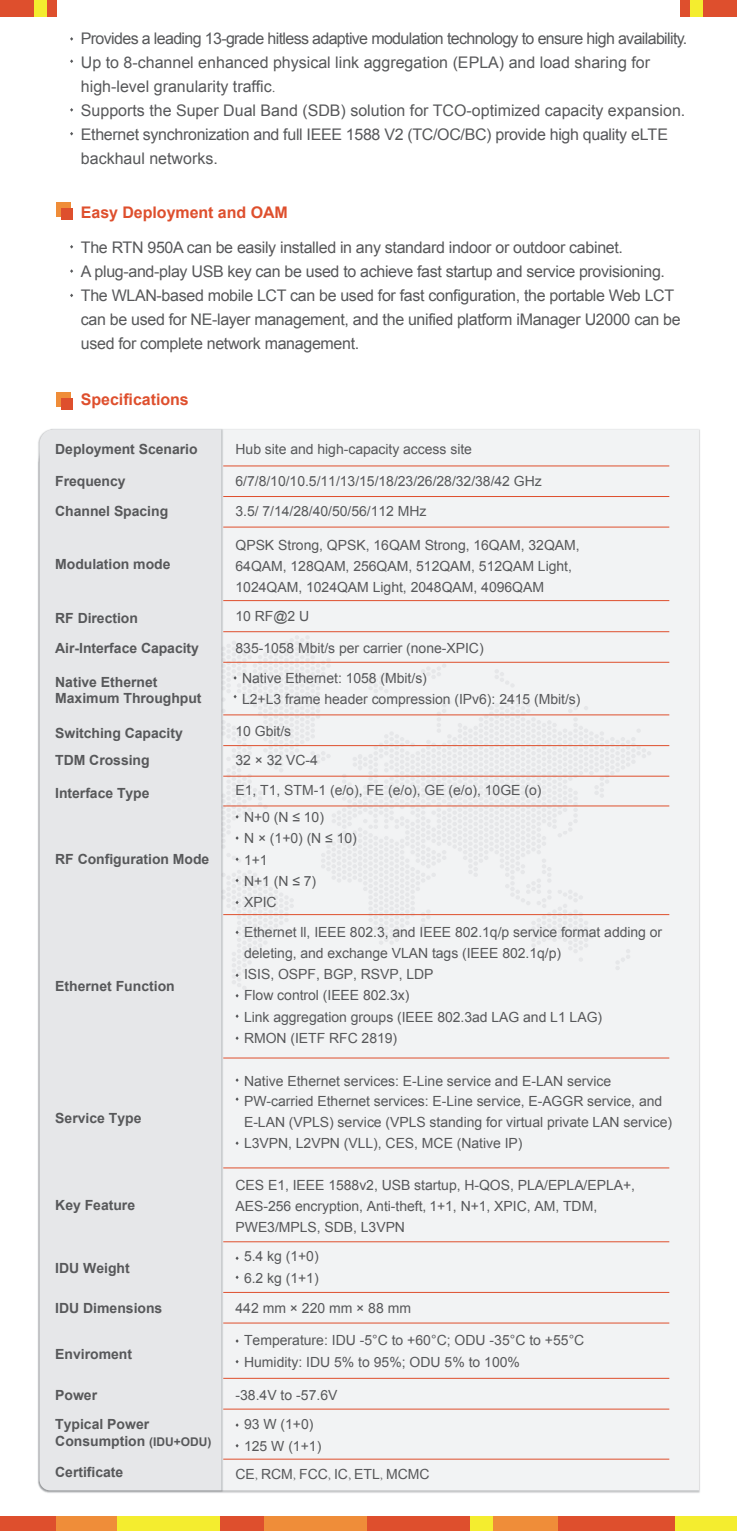
<style>
.page{position:relative;width:737px;height:1531px;background:#fff}
.page>*{position:absolute;margin:0;border:0;box-sizing:border-box;transform-origin:0 0}
.t1{font:16px/24px "Arial";color:#57585a}
.t2{font:16px/24px "Arial";letter-spacing:-.02em;color:#57585a}
.t3{font:700 16px "Arial";letter-spacing:-.005em;color:#de4f2d}
.t4{font:14px/21.2px "Arial";letter-spacing:-.005em;color:#57585a}
.t5{font:700 14px/16.8px "Arial";letter-spacing:-.005em;color:#57585a}
.s1{font-family:"Adobe Song Std";font-weight:300}
.s2{font-size:12px}
</style>
<div class="page">
<div style="left:450px;top:1517px;width:138px;height:14px;background:#f4ed2f"></div>
<div style="left:0;top:1517px;width:117px;height:14px;background:#de4f2d"></div>
<div style="left:56px;top:1517px;width:93px;height:14px;background:#ef8d39"></div>
<div style="left:673px;top:1517px;width:15px;height:14px;background:#f4ed2f"></div>
<div style="left:117px;top:1517px;width:80px;height:14px;background:#f4ed2f"></div>
<div style="left:210px;top:1517px;width:57px;height:14px;background:#de4f2d"></div>
<div style="left:265px;top:1517px;width:57px;height:14px;background:#ef8d39"></div>
<div style="left:197px;top:1517px;width:22px;height:14px;background:#f4ed2f"></div>
<div style="left:553px;top:1517px;width:121px;height:14px;background:#de4f2d"></div>
<div style="left:493px;top:1517px;width:65px;height:14px;background:#ef8d39"></div>
<div style="left:321px;top:1517px;width:47px;height:14px;background:#ef8d39"></div>
<div style="left:367px;top:1517px;width:102px;height:14px;background:#de4f2d"></div>
<div style="left:688px;top:1517px;width:49px;height:14px;background:#f4ed2f"></div>
<div style="left:0;top:0;width:57px;height:17px;background:#de4f2d"></div>
<div style="left:34px;top:0;width:12px;height:17px;background:#f4ed2f"></div>
<div style="left:680px;top:0;width:57px;height:17px;background:#de4f2d"></div>
<div style="left:691px;top:0;width:12px;height:17px;background:#f4ed2f"></div>
<div style="left:223px;top:429px;width:476px;height:1061px;background:#f2f3f4"></div>
<svg style="left:223px;top:635px;width:428px;height:355px;fill:#f2f3f4"></svg>
<img style="left:38px;top:429px;width:185px;height:1063px">
<div style="left:40px;top:429px;width:181px;height:1061px;background:#e6e7e9"></div>
<div style="left:56px;top:203px;width:15px;height:14px;background:#ef8d39"></div>
<div style="left:62px;top:208px;width:11px;height:12px;background:#de4f2d"></div>
<div style="left:56px;top:392px;width:15px;height:15px;background:#ef8d39"></div>
<div style="left:62px;top:398px;width:11px;height:11px;background:#de4f2d"></div>
<svg style="left:236px;top:815px;width:3px;height:4px"></svg>
<svg style="left:236px;top:836px;width:3px;height:4px"></svg>
<svg style="left:236px;top:857px;width:3px;height:4px"></svg>
<svg style="left:236px;top:878px;width:3px;height:4px"></svg>
<svg style="left:236px;top:930px;width:3px;height:4px"></svg>
<svg style="left:236px;top:973px;width:3px;height:4px"></svg>
<svg style="left:236px;top:1014px;width:3px;height:4px"></svg>
<svg style="left:236px;top:1078px;width:3px;height:4px"></svg>
<svg style="left:236px;top:1097px;width:3px;height:4px"></svg>
<svg style="left:236px;top:1339px;width:3px;height:4px"></svg>
<hr style="left:223px;top:466px;width:446px;height:1px;background:#de4f2d">
<hr style="left:223px;top:496px;width:446px;height:1px;background:#de4f2d">
<hr style="left:223px;top:527px;width:446px;height:1px;background:#de4f2d">
<hr style="left:223px;top:631px;width:446px;height:1px;background:#de4f2d">
<hr style="left:223px;top:662px;width:446px;height:1px;background:#de4f2d">
<hr style="left:223px;top:745px;width:446px;height:1px;background:#de4f2d">
<hr style="left:223px;top:776px;width:446px;height:1px;background:#de4f2d">
<hr style="left:223px;top:714px;width:446px;height:1px;background:#de4f2d">
<hr style="left:223px;top:805px;width:446px;height:1px;background:#de4f2d">
<hr style="left:223px;top:914px;width:446px;height:1px;background:#de4f2d">
<hr style="left:223px;top:1057px;width:446px;height:1px;background:#de4f2d">
<hr style="left:223px;top:1167px;width:446px;height:1px;background:#de4f2d">
<hr style="left:223px;top:1241px;width:446px;height:1px;background:#de4f2d">
<hr style="left:223px;top:1292px;width:446px;height:1px;background:#de4f2d">
<hr style="left:223px;top:1322px;width:446px;height:1px;background:#de4f2d">
<hr style="left:223px;top:1378px;width:446px;height:1px;background:#de4f2d">
<svg style="left:234px;top:676px;width:3px;height:4px"></svg>
<hr style="left:223px;top:600px;width:446px;height:1px;background:#de4f2d">
<svg style="left:236px;top:1036px;width:3px;height:4px"></svg>
<svg style="left:236px;top:1141px;width:3px;height:4px"></svg>
<hr style="left:223px;top:1409px;width:446px;height:1px;background:#de4f2d">
<hr style="left:223px;top:1459px;width:446px;height:1px;background:#de4f2d">
<svg style="left:236px;top:1423px;width:3px;height:4px"></svg>
<svg style="left:236px;top:900px;width:3px;height:4px"></svg>
<svg style="left:236px;top:1256px;width:3px;height:4px"></svg>
<svg style="left:236px;top:1275px;width:3px;height:4px"></svg>
<p class="t1" style="left:81px;top:26px;width:608px">Provides a leading 13-grade hitless adaptive modulation technology to ensure high availability.<br>Up to 8-channel enhanced physical link aggregation (EPLA) and load sharing for high-level granularity traffic<span class="s1">.<br></span>Supports the Super Dual Band (SDB) solution for TCO-optimized capacity expansion.<br>Ethernet synchronization and full IEEE 1588 V2 (TC/OC/BC) provide high quality eLTE backhaul networks.</p>
<p class="t3" style="left:81px;top:201px;width:208px">Easy Deployment and OAM</p>
<p class="t2" style="left:81px;top:236px;width:601px">The RTN 950A can be easily installed in any standard indoor or outdoor cabinet.<br>A plug-and-play USB key can be used to achieve fast startup and service provisioning.<br>The WLAN-based mobile LCT can be used for fast configuration, the portable Web LCT can be used for NE-layer management, and the unified platform iManager U2000 can be used for complete network management.</p>
<p class="t3" style="left:81px;top:389px;width:109px">Specifications</p>
<p class="t5" style="left:55px;top:441px;width:144px">Deployment Scenario</p>
<p class="t5" style="left:55px;top:473px;width:72px">Frequency</p>
<p class="t5" style="left:55px;top:503px;width:114px">Channel Spacing</p>
<p class="t5" style="left:55px;top:556px;width:117px">Modulation mode</p>
<p class="t5" style="left:55px;top:610px;width:84px">RF Direction</p>
<p class="t5" style="left:55px;top:640px;width:145px">Air-Interface Capacity</p>
<p class="t5" style="left:55px;top:673px;width:148px">Native Ethernet<br>Maximum Throughput</p>
<p class="t5" style="left:55px;top:720px;width:129px;line-height:27.2px">Switching Capacity<br>TDM Crossing</p>
<p class="t5" style="left:55px;top:785px;width:96px">Interface Type</p>
<p class="t5" style="left:55px;top:851px;width:156px">RF Configuration Mode</p>
<p class="t5" style="left:55px;top:978px;width:121px">Ethernet Function</p>
<p class="t5" style="left:55px;top:1110px;width:88px">Service Type</p>
<p class="t5" style="left:55px;top:1197px;width:81px">Key Feature</p>
<p class="t5" style="left:55px;top:1260px;width:76px">IDU Weight</p>
<p class="t5" style="left:55px;top:1300px;width:109px">IDU Dimensions</p>
<p class="t5" style="left:55px;top:1345px;width:78px">Enviroment</p>
<p class="t5" style="left:55px;top:1386px;width:43px">Power</p>
<p class="t5" style="left:55px;top:1416px;width:158px">Typical Power<br>Consumption <span class="s2">(IDU+ODU)</span></p>
<p class="t5" style="left:55px;top:1464px;width:70px">Certificate</p>
<p class="t4" style="left:236px;top:439px;width:238px">Hub site and high-capacity access site</p>
<p class="t4" style="left:236px;top:467px;width:308px;line-height:30px">6/7/8/10/10.5/11/13/15/18/23/26/28/32/38/42 GHz<br>3.5/ 7/14/28/40/50/56/112 MHz</p>
<p class="t4" style="left:236px;top:534px;width:346px">QPSK Strong, QPSK, 16QAM Strong, 16QAM, 32QAM,<br>64QAM, 128QAM, 256QAM, 512QAM, 512QAM Light,<br>1024QAM, 1024QAM Light, 2048QAM, 4096QAM</p>
<p class="t4" style="left:236px;top:606px;width:75px">10 RF@2 U</p>
<p class="t4" style="left:236px;top:638px;width:250px">835-1058 Mbit/s per carrier (none-XPIC)</p>
<p class="t4" style="left:242px;top:667px;width:340px">Native Ethernet: 1058 (Mbit/s)<br>L2+L3 frame header compression (IPv6): 2415 (Mbit/s)</p>
<p class="t4" style="left:236px;top:716px;width:84px;line-height:29.2px">10 Gbit/s<br>32 × 32 VC-4</p>
<p class="t4" style="left:236px;top:780px;width:307px">E1, T1, STM-1 (e/o), FE (e/o), GE (e/o), 10GE (o)</p>
<p class="t4" style="left:244px;top:807px;width:114px">N+0 (N ≤ 10)<br>N × (1+0) (N ≤ 10)<br>1+1<br>N+1 (N ≤ 7)<br>XPIC</p>
<p class="t4" style="left:244px;top:921px;width:420px">Ethernet ll, IEEE 802.3, and IEEE 802.1q/p service format adding or deleting, and exchange VLAN tags (IEEE 802.1q/p)<br>ISIS, OSPF, BGP, RSVP, LDP<br>Flow control (IEEE 802.3x)<br>Link aggregation groups (IEEE 802.3ad LAG and L1 LAG)<br>RMON (IETF RFC 2819)</p>
<p class="t4" style="left:244px;top:1072px;width:420px;line-height:19.2px">Native Ethernet services: E-Line service and E-LAN service<br>PW-carried Ethernet services: E-Line service, E-AGGR service, and</p>
<p class="t4" style="left:244px;top:1111px;width:430px">E-LAN (VPLS) service (VPLS standing for virtual private LAN service)<br>L3VPN, L2VPN (VLL), CES, MCE (Native IP)</p>
<p class="t4" style="left:236px;top:1174px;width:401px">CES E1, IEEE 1588v2, USB startup, H-QOS, PLA/EPLA/EPLA+,<br>AES-256 encryption, Anti-theft, 1+1, N+1, XPIC, AM, TDM,<br>PWE3/MPLS, SDB, L3VPN</p>
<p class="t4" style="left:244px;top:1246px;width:76px">5.4 kg (1+0)<br>6.2 kg (1+1)</p>
<p class="t4" style="left:236px;top:1298px;width:177px">442 mm × 220 mm × 88 mm</p>
<p class="t4" style="left:244px;top:1329px;width:342px;line-height:21.8px">Temperature: IDU -5°C to +60°C; ODU -35°C to +55°C<br>Humidity: IDU 5% to 95%; ODU 5% to 100%</p>
<p class="t4" style="left:236px;top:1384px;width:103px">-38.4V to -57.6V</p>
<p class="t4" style="left:244px;top:1414px;width:79px">93 W (1+0)<br>125 W (1+1)</p>
<p class="t4" style="left:236px;top:1464px;width:196px">CE<span class="s1">,</span> RCM<span class="s1">,</span> FCC<span class="s1">,</span> IC<span class="s1">,</span> ETL<span class="s1">,</span> MCMC</p>
</div>
